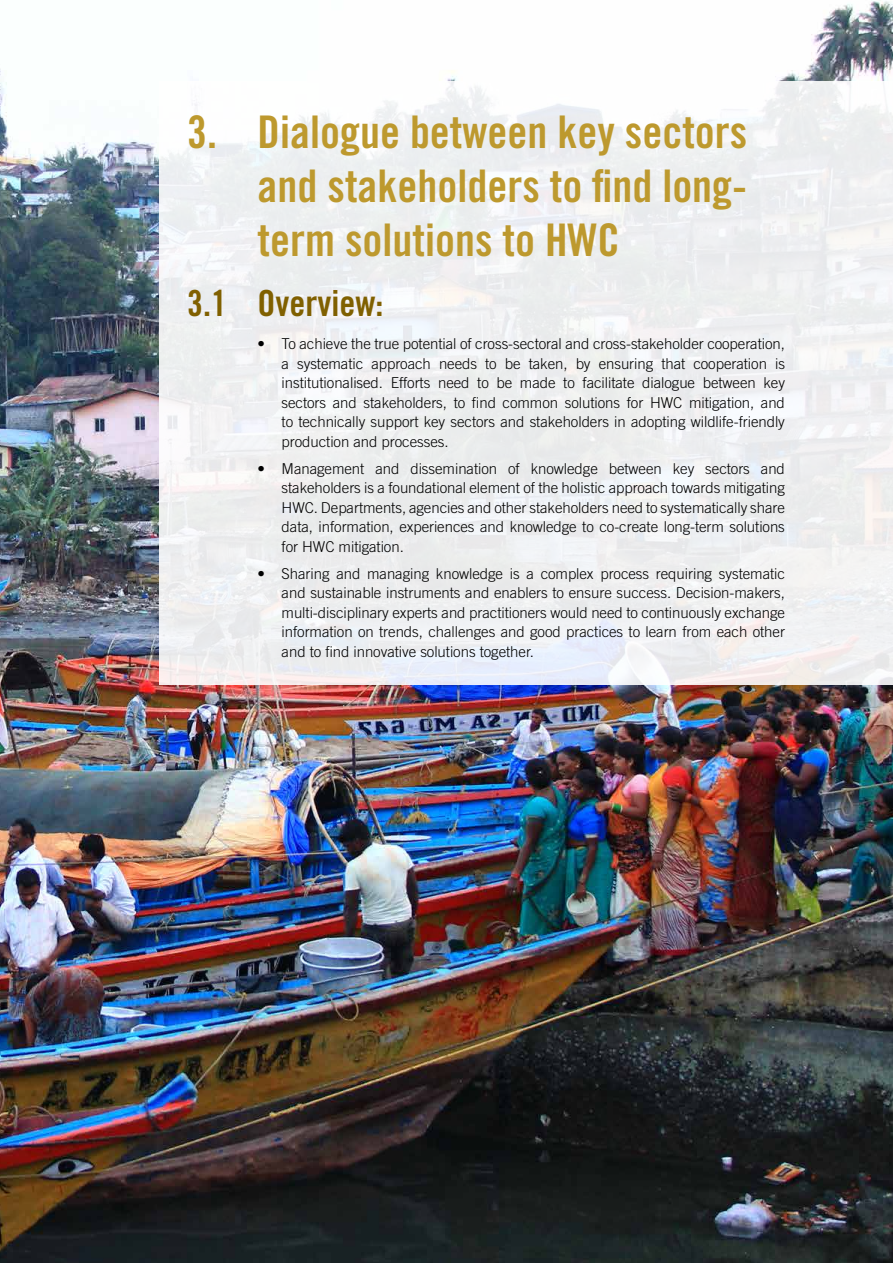
<style>
.page{position:relative;width:893px;height:1263px;background:#fff}
.page>*{position:absolute;margin:0;border:0;box-sizing:border-box;transform-origin:0 0}
.t1{font:45px/54px "Trade Gothic LT Std Bd Cn 20";color:#bd992e;text-align:justify}
.t2{font:36px "Trade Gothic LT Std Bd Cn 20";color:#806000}
.t3{font:300 15px/19.5px "Trade Gothic LT Std";letter-spacing:-.005em;color:#000;text-align:justify}
</style>
<div class="page">
<img style="left:0;top:0;width:893px;height:1263px">
<div style="left:159px;top:81px;width:734px;height:604px;background:linear-gradient(to bottom,#f2f4f4,#edeef0)"></div>
<h1 class="t1" style="left:258px;top:105px;width:491px;text-indent:-71px">3. Dialogue between key sectors and stakeholders to find long&shy;term solutions to HWC</h1>
<h2 class="t2" style="left:187px;top:282px;width:198px">3.1 Overview:</h2>
<p class="t3" style="left:282px;top:334px;width:505px;text-indent:-24px">• To achieve the true potential of cross-sectoral and cross-stakeholder cooperation, a systematic approach needs to be taken, by ensuring that cooperation is institutionalised. Efforts need to be made to facilitate dialogue between key sectors and stakeholders, to find common solutions for HWC mitigation, and to technically support key sectors and stakeholders in adopting wildlife-friendly production and processes.</p>
<p class="t3" style="left:282px;top:459px;width:505px;text-indent:-24px">• Management and dissemination of knowledge between key sectors and stakeholders is a foundational element of the holistic approach towards mitigating HWC. Departments, agencies and other stakeholders need to systematically share data, information, experiences and knowledge to co-create long-term solutions for HWC mitigation.</p>
<p class="t3" style="left:282px;top:564px;width:505px;text-indent:-24px">• Sharing and managing knowledge is a complex process requiring systematic and sustainable instruments and enablers to ensure success. Decision-makers, multi-disciplinary experts and practitioners would need to continuously exchange information on trends, challenges and good practices to learn from each other and to find innovative solutions together.</p>
</div>
